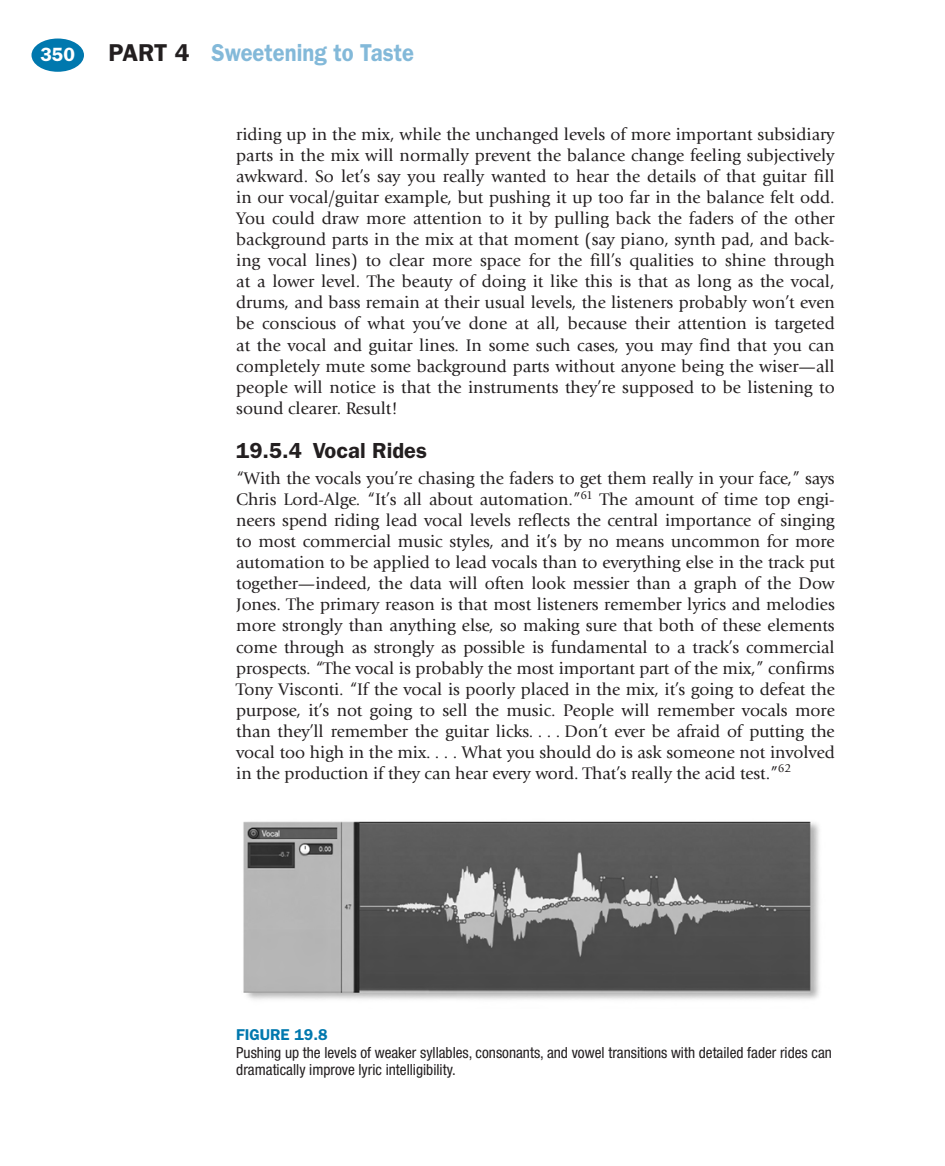
<style>
.page{position:relative;width:945px;height:1166px;background:#fff}
.page>*{position:absolute;margin:0;border:0;box-sizing:border-box;transform-origin:0 0}
.t1{font:600 24.5px "ITC Franklin Gothic Std";color:#83b9d9;scale:.9 1}
.t2{font:600 21.88px "ITC Franklin Gothic Std";color:#231f20}
.t3{font:600 19.25px "ITC Franklin Gothic Std";color:#fff}
.TEXT{font:17.5px/21px "Giovanni Std";letter-spacing:-.005em;color:#231f20;text-align:justify}
.TEXT_IND{font:17.5px/21px "Giovanni Std";color:#231f20;text-align:justify}
.FN{font:600 15.75px "ITC Franklin Gothic Std";color:#0078ae}
.FC{font:condensed 15.4px/17.5px "Helvetica Neue LT Std";color:#231f20}
.s1{color:#231f20}
</style>
<div class="page">
<div style="left:32px;top:39px;width:52px;height:33px;background:#0078ae;border-radius:50%"></div>
<img style="left:243px;top:821px;width:576px;height:179px">
<p class="t3" style="left:40px;top:43px;width:36px">350</p>
<h1 class="t1" style="left:108px;top:38px;width:341px"><span class="s1">PART 4</span> Sweetening to Taste</h1>
<p class="TEXT_IND" style="left:236px;top:124px;width:600px">riding up in the mix, while the unchanged levels of more important subsidiary parts in the mix will normally prevent the balance change feeling subjectively awkward. So let’s say you really wanted to hear the details of that guitar fill in our vocal/guitar example, but pushing it up too far in the balance felt odd.<br>You could draw more attention to it by pulling back the faders of the other background parts in the mix at that moment (say piano, synth pad, and back&shy;ing vocal lines) to clear more space for the fill’s qualities to shine through at a lower level. The beauty of doing it like this is that as long as the vocal, drums, and bass remain at their usual levels, the listeners probably won’t even be conscious of what you’ve done at all, because their attention is targeted at the vocal and guitar lines. In some such cases, you may find that you can completely mute some background parts without anyone being the wiser—all people will notice is that the instruments they’re supposed to be listening to sound clearer. Result!</p>
<h2 class="t2" style="left:236px;top:438px;width:192px">19.5.4 Vocal Rides</h2>
<p class="TEXT" style="left:236px;top:468px;width:600px">“With the vocals you’re chasing the faders to get them really in your face,” says Chris Lord-Alge. “It’s all about automation.”<sup>61</sup> The amount of time top engi&shy;neers spend riding lead vocal levels reflects the central importance of singing to most commercial music styles, and it’s by no means uncommon for more automation to be applied to lead vocals than to everything else in the track put together—indeed, the data will often look messier than a graph of the Dow Jones. The primary reason is that most listeners remember lyrics and melodies more strongly than anything else, so making sure that both of these elements come through as strongly as possible is fundamental to a track’s commercial prospects. “The vocal is probably the most important part of the mix,” confirms Tony Visconti. “If the vocal is poorly placed in the mix, it’s going to defeat the purpose, it’s not going to sell the music. People will remember vocals more than they’ll remember the guitar licks. . . . Don’t ever be afraid of putting the vocal too high in the mix. . . . What you should do is ask someone not involved in the production if they can hear every word. That’s really the acid test.”<sup>62</sup></p>
<p class="FN" style="left:236px;top:1025px;width:93px">FIGURE 19.8</p>
<p class="FC" style="left:236px;top:1043px;width:597px">Pushing up the levels of weaker syllables, consonants, and vowel transitions with detailed fader rides can dramatically improve lyric intelligibility.</p>
</div>
